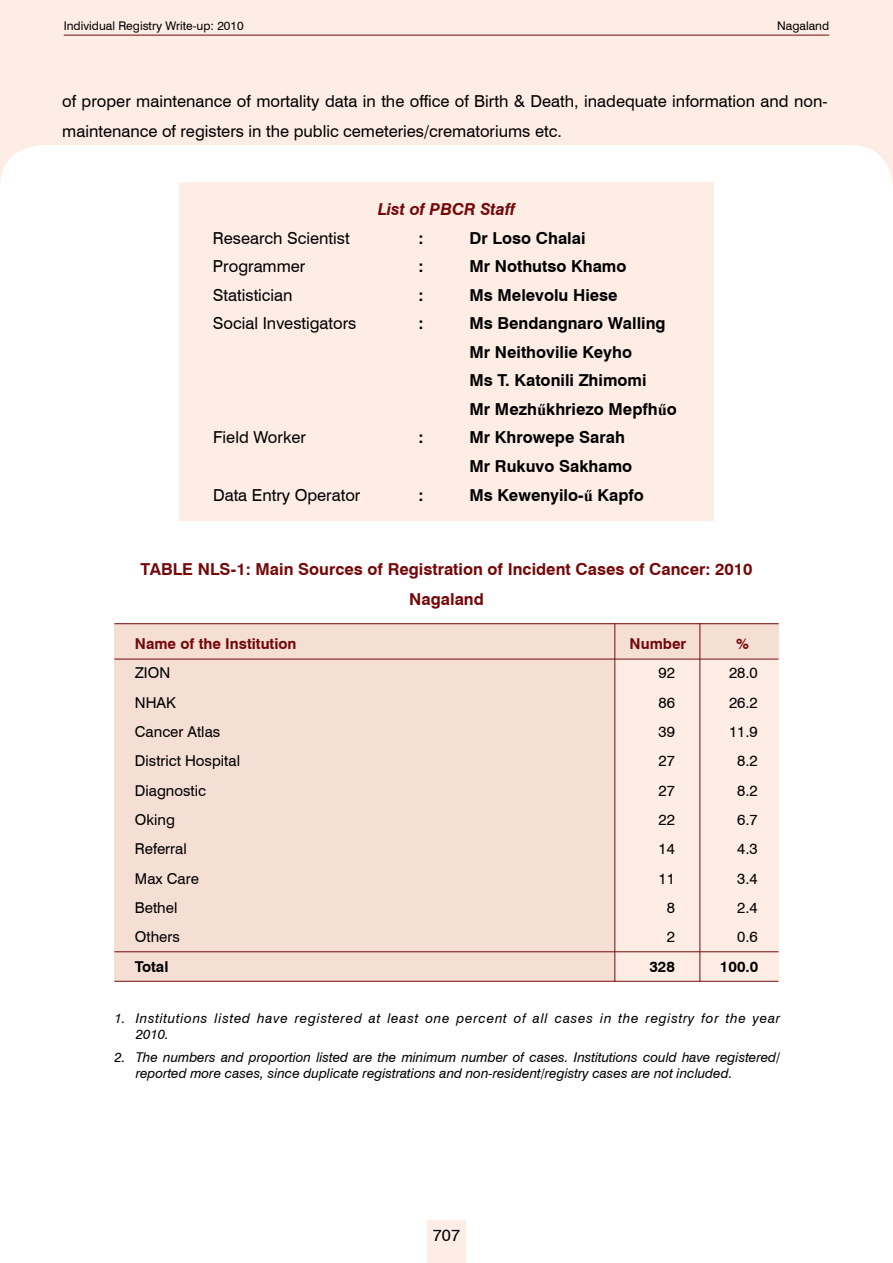
<style>
.page{position:relative;width:893px;height:1263px;background:#fff}
.page>*{position:absolute;margin:0;border:0;box-sizing:border-box;transform-origin:0 0}
.t1{font:16.5px/30px "Swiss 721 BT";color:#000}
.t2{font:700 16.5px/28.5px "Swiss 721 BT";color:#000}
.t3{font:700 16.5px/29.2px "Swiss 721 BT";color:#750809;text-align:center}
.t4{font:italic 700 16.5px "Swiss 721 BT";color:#750809}
.t5{font:15px "Swiss 721 BT";color:#000}
.t6{font:700 15px "Swiss 721 BT";color:#750809}
.t7{font:700 15px "Swiss 721 BT";color:#000}
.t8{font:italic 13.5px/16.2px "Swiss 721 BT";color:#000}
.t9{font:italic 13.5px/16.2px "Swiss 721 BT";letter-spacing:.055em;color:#000}
.t10{font:12px "Swiss 721 BT";color:#000}
.s1{font-family:"Times New Roman"}
</style>
<div class="page">
<div style="left:0;top:0;width:893px;height:211px;background:#feede5"></div>
<div style="left:0;top:145px;width:893px;height:1118px;background:#fff;border-radius:43px"></div>
<div style="left:427px;top:1220px;width:39px;height:43px;background:#feede5"></div>
<hr style="left:64px;top:35px;width:765px;height:1px;background:#750809">
<div style="left:179px;top:182px;width:535px;height:339px;background:#feede5"></div>
<div style="left:114px;top:624px;width:665px;height:357px;background:#f5dfd5"></div>
<div style="left:615px;top:659px;width:164px;height:322px;background:#feede5"></div>
<hr style="left:114px;top:659px;width:665px;height:1px;background:#750809">
<hr style="left:114px;top:623px;width:665px;height:1px;background:#750809">
<hr style="left:114px;top:981px;width:664px;height:1px;background:#750809">
<hr style="left:114px;top:951px;width:665px;height:1px;background:#750809">
<hr style="left:699px;top:623px;width:1px;height:358px;background:#750809">
<hr style="left:614px;top:623px;width:1px;height:358px;background:#750809">
<p class="t10" style="left:64px;top:19px;width:181px">Individual Registry Write-up: 2010</p>
<p class="t10" style="left:777px;top:19px;width:54px">Nagaland</p>
<p class="t1" style="left:62px;top:86px;width:767px">of proper maintenance of mortality data in the office of Birth &amp; Death, inadequate information and non&shy;maintenance of registers in the public cemeteries/crematoriums etc.</p>
<p class="t4" style="left:378px;top:199px;width:139px">List of PBCR Staff</p>
<p class="t1" style="left:213px;top:222px;width:138px">Research Scientist</p>
<p class="t2" style="left:418px;top:223px;width:7px">:</p>
<p class="t2" style="left:469px;top:223px;width:118px">Dr Loso Chalai</p>
<p class="t1" style="left:213px;top:251px;width:94px">Programmer</p>
<p class="t2" style="left:418px;top:252px;width:7px">:</p>
<p class="t2" style="left:469px;top:252px;width:158px">Mr Nothutso Khamo</p>
<p class="t1" style="left:213px;top:280px;width:81px">Statistician</p>
<p class="t2" style="left:418px;top:280px;width:7px">:</p>
<p class="t2" style="left:469px;top:280px;width:150px">Ms Melevolu Hiese</p>
<p class="t1" style="left:213px;top:308px;width:145px">Social Investigators</p>
<p class="t2" style="left:418px;top:309px;width:7px">:</p>
<p class="t2" style="left:469px;top:309px;width:209px">Ms Bendangnaro Walling<br>Mr Neithovilie Keyho<br>Ms T. Katonili Zhimomi<br>Mr Mezh<span class="s1">ű</span>khriezo Mepfh<span class="s1">ű</span>o</p>
<p class="t1" style="left:213px;top:422px;width:95px">Field Worker</p>
<p class="t2" style="left:419px;top:423px;width:7px">:</p>
<p class="t2" style="left:470px;top:423px;width:164px">Mr Khrowepe Sarah<br>Mr Rukuvo Sakhamo</p>
<p class="t1" style="left:213px;top:480px;width:149px">Data Entry Operator</p>
<p class="t2" style="left:419px;top:480px;width:7px">:</p>
<p class="t2" style="left:470px;top:480px;width:176px">Ms Kewenyilo-<span class="s1">ű</span> Kapfo</p>
<p class="t3" style="left:141px;top:555px;width:614px">TABLE NLS-1: Main Sources of Registration of Incident Cases of Cancer: 2010<br>Nagaland</p>
<p class="t6" style="left:135px;top:635px;width:163px">Name of the Institution</p>
<p class="t6" style="left:630px;top:635px;width:58px">Number</p>
<p class="t6" style="left:736px;top:635px;width:14px">%</p>
<p class="t5" style="left:135px;top:664px;width:37px">ZION</p>
<p class="t5" style="left:658px;top:664px;width:18px">92</p>
<p class="t5" style="left:729px;top:664px;width:30px">28.0</p>
<p class="t5" style="left:135px;top:693px;width:42px">NHAK</p>
<p class="t5" style="left:658px;top:693px;width:18px">86</p>
<p class="t5" style="left:729px;top:693px;width:30px">26.2</p>
<p class="t5" style="left:135px;top:722px;width:87px">Cancer Atlas</p>
<p class="t5" style="left:658px;top:722px;width:18px">39</p>
<p class="t5" style="left:729px;top:722px;width:30px">11.9</p>
<p class="t5" style="left:135px;top:752px;width:107px">District Hospital</p>
<p class="t5" style="left:658px;top:752px;width:18px">27</p>
<p class="t5" style="left:737px;top:752px;width:22px">8.2</p>
<p class="t5" style="left:135px;top:781px;width:73px">Diagnostic</p>
<p class="t5" style="left:658px;top:781px;width:18px">27</p>
<p class="t5" style="left:737px;top:781px;width:22px">8.2</p>
<p class="t5" style="left:135px;top:810px;width:42px">Oking</p>
<p class="t5" style="left:658px;top:810px;width:18px">22</p>
<p class="t5" style="left:737px;top:810px;width:22px">6.7</p>
<p class="t5" style="left:135px;top:840px;width:53px">Referral</p>
<p class="t5" style="left:658px;top:840px;width:18px">14</p>
<p class="t5" style="left:737px;top:840px;width:22px">4.3</p>
<p class="t5" style="left:135px;top:869px;width:65px">Max Care</p>
<p class="t5" style="left:658px;top:869px;width:18px">11</p>
<p class="t5" style="left:737px;top:869px;width:22px">3.4</p>
<p class="t5" style="left:135px;top:898px;width:44px">Bethel</p>
<p class="t5" style="left:667px;top:898px;width:10px">8</p>
<p class="t5" style="left:737px;top:898px;width:22px">2.4</p>
<p class="t5" style="left:135px;top:928px;width:46px">Others</p>
<p class="t5" style="left:667px;top:928px;width:10px">2</p>
<p class="t5" style="left:737px;top:928px;width:22px">0.6</p>
<p class="t7" style="left:135px;top:957px;width:35px">Total</p>
<p class="t7" style="left:649px;top:957px;width:27px">328</p>
<p class="t7" style="left:720px;top:957px;width:40px">100.0</p>
<p class="t9" style="left:136px;top:1010px;width:646px;text-indent:-21px">1. Institutions listed have registered at least one percent of all cases in the registry for the year<br>2010.</p>
<p class="t8" style="left:136px;top:1049px;width:646px;text-indent:-21px">2. The numbers and proportion listed are the minimum number of cases. Institutions could have registered/ reported more cases, since duplicate registrations and non-resident/registry cases are not included.</p>
<p class="t1" style="left:433px;top:1220px;width:29px">707</p>
</div>
